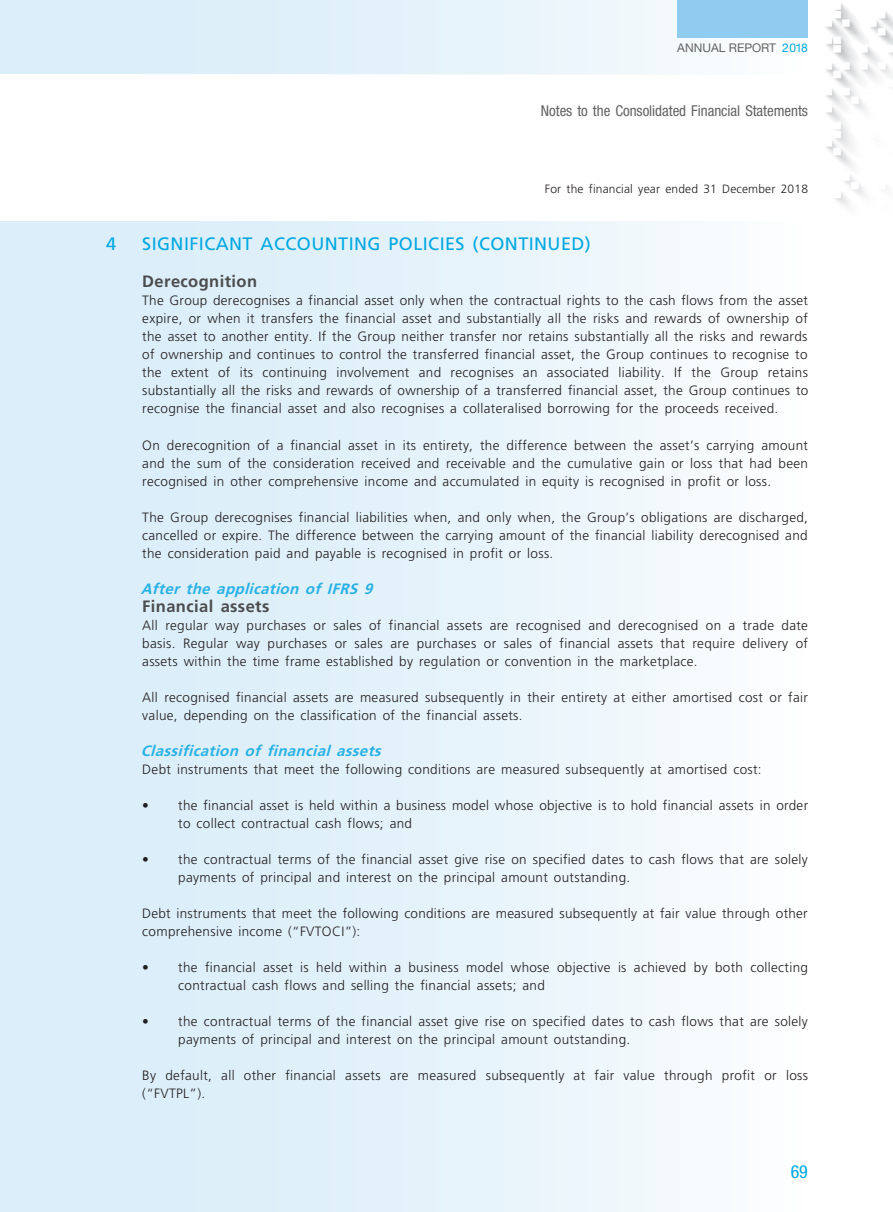
<style>
.page{position:relative;width:893px;height:1212px;background:#fff}
.page>*{position:absolute;margin:0;border:0;box-sizing:border-box;transform-origin:0 0}
._03_H1{font:18px "Frutiger LT Std";letter-spacing:.025em;color:#00a8e1}
.t1{font:condensed 18px "Helvetica Neue LT Std";color:#00a8e1}
._04___H2{font:700 16.5px "Frutiger LT Std";letter-spacing:.025em;color:#4b4c4d}
._05_____H3{font:italic 700 15px "Frutiger LT Std";color:#28b1e5}
.t2{font:condensed 15px "Helvetica Neue LT Std";letter-spacing:-.005em;color:#636366}
._12___P2{font:300 13.5px/18px "Frutiger LT Std";letter-spacing:.025em;color:#231f20;text-align:justify}
._08____IN2{font:300 13.5px/18px "Frutiger LT Std";letter-spacing:.025em;color:#231f20}
.t3{font:300 12px "Frutiger LT Std";letter-spacing:.015em;color:#231f20}
.t4{font:12px "Helvetica Neue LT Std";color:#636366}
.s1{color:#00a8e1}
</style>
<div class="page">
<img style="left:825px;top:3px;width:68px;height:204px">
<div style="left:0;top:0;width:808px;height:74px;background:linear-gradient(to right,#d5ebf8,#f8fcfd)"></div>
<div style="left:0;top:221px;width:808px;height:991px;background:linear-gradient(to right,#d5ebf8,#f8fcfd)"></div>
<div style="left:678px;top:0;width:130px;height:37px;background:#90ccef"></div>
<p class="t4" style="left:677px;top:41px;width:132px">ANNUAL REPORT <span class="s1">2018</span></p>
<p class="t2" style="left:541px;top:102px;width:268px">Notes to the Consolidated Financial Statements</p>
<p class="t3" style="left:545px;top:182px;width:265px">For the financial year ended 31 December 2018</p>
<p class="_03_H1" style="left:106px;top:233px;width:12px">4</p>
<p class="_03_H1" style="left:142px;top:233px;width:450px">SIGNIFICANT ACCOUNTING POLICIES (CONTINUED)</p>
<p class="_04___H2" style="left:142px;top:272px;width:116px">Derecognition</p>
<p class="_12___P2" style="left:142px;top:292px;width:667px">The Group derecognises a financial asset only when the contractual rights to the cash flows from the asset expire, or when it transfers the financial asset and substantially all the risks and rewards of ownership of the asset to another entity. If the Group neither transfer nor retains substantially all the risks and rewards of ownership and continues to control the transferred financial asset, the Group continues to recognise to the extent of its continuing involvement and recognises an associated liability. If the Group retains substantially all the risks and rewards of ownership of a transferred financial asset, the Group continues to recognise the financial asset and also recognises a collateralised borrowing for the proceeds received.</p>
<p class="_12___P2" style="left:142px;top:436px;width:667px">On derecognition of a financial asset in its entirety, the difference between the asset’s carrying amount and the sum of the consideration received and receivable and the cumulative gain or loss that had been recognised in other comprehensive income and accumulated in equity is recognised in profit or loss.</p>
<p class="_12___P2" style="left:142px;top:508px;width:667px">The Group derecognises financial liabilities when, and only when, the Group’s obligations are discharged, cancelled or expire. The difference between the carrying amount of the financial liability derecognised and the consideration paid and payable is recognised in profit or loss.</p>
<p class="_05_____H3" style="left:141px;top:579px;width:238px">After the application of IFRS 9</p>
<p class="_04___H2" style="left:142px;top:596px;width:129px">Financial assets</p>
<p class="_12___P2" style="left:142px;top:616px;width:667px">All regular way purchases or sales of financial assets are recognised and derecognised on a trade date basis. Regular way purchases or sales are purchases or sales of financial assets that require delivery of assets within the time frame established by regulation or convention in the marketplace.</p>
<p class="_12___P2" style="left:142px;top:688px;width:667px">All recognised financial assets are measured subsequently in their entirety at either amortised cost or fair value, depending on the classification of the financial assets.</p>
<p class="_05_____H3" style="left:141px;top:741px;width:246px">Classification of financial assets</p>
<p class="_12___P2" style="left:142px;top:760px;width:621px">Debt instruments that meet the following conditions are measured subsequently at amortised cost:</p>
<p class="_08____IN2" style="left:178px;top:796px;width:631px;text-indent:-36px">• the financial asset is held within a business model whose objective is to hold financial assets in order to collect contractual cash flows; and</p>
<p class="_08____IN2" style="left:178px;top:850px;width:631px;text-indent:-36px">• the contractual terms of the financial asset give rise on specified dates to cash flows that are solely payments of principal and interest on the principal amount outstanding.</p>
<p class="_12___P2" style="left:142px;top:904px;width:667px">Debt instruments that meet the following conditions are measured subsequently at fair value through other comprehensive income (“FVTOCI”):</p>
<p class="_08____IN2" style="left:178px;top:958px;width:631px;text-indent:-36px">• the financial asset is held within a business model whose objective is achieved by both collecting contractual cash flows and selling the financial assets; and</p>
<p class="_08____IN2" style="left:178px;top:1012px;width:631px;text-indent:-36px">• the contractual terms of the financial asset give rise on specified dates to cash flows that are solely payments of principal and interest on the principal amount outstanding.</p>
<p class="_12___P2" style="left:142px;top:1066px;width:667px">By default, all other financial assets are measured subsequently at fair value through profit or loss (“FVTPL”).</p>
<h1 class="t1" style="left:791px;top:1161px;width:19px">69</h1>
</div>
